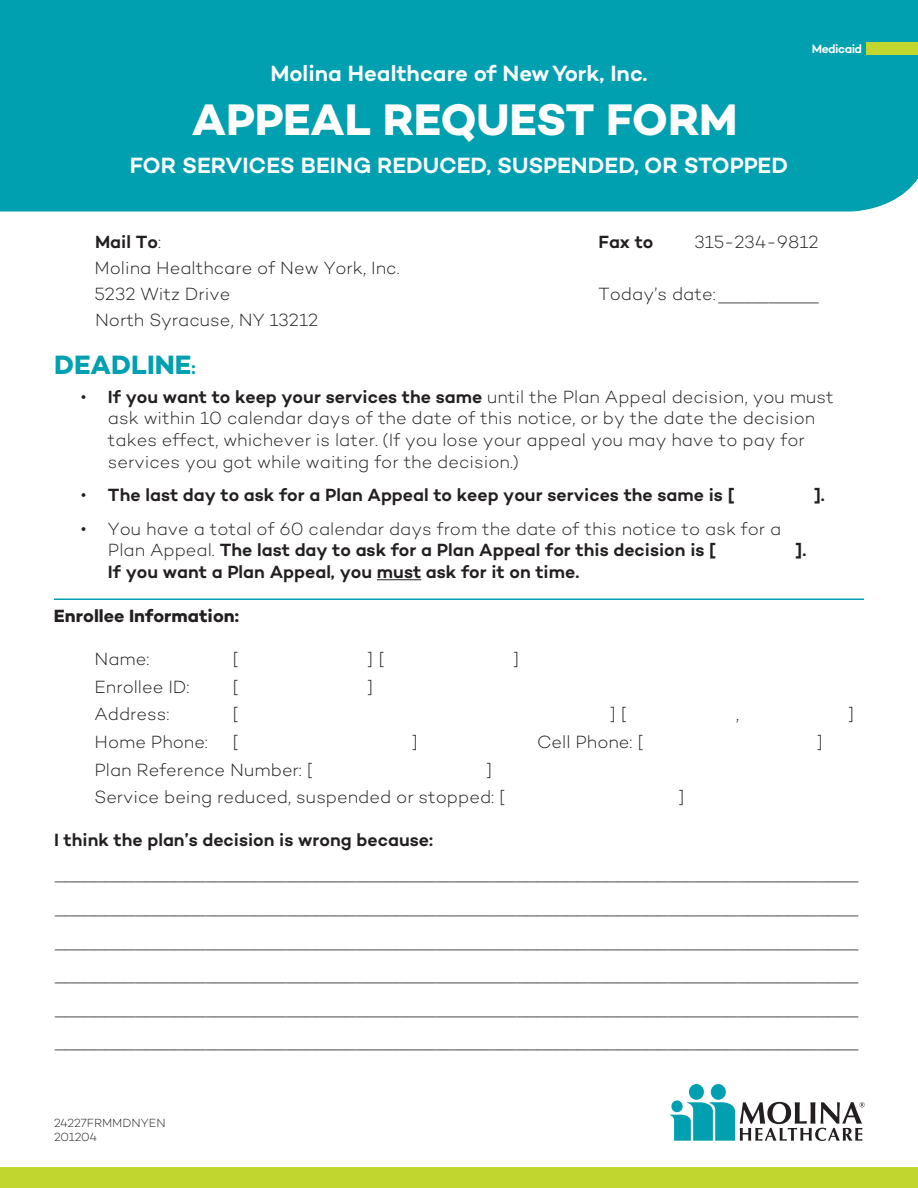
<style>
.page{position:relative;width:918px;height:1188px;background:#fff}
.page>*{position:absolute;margin:0;border:0;box-sizing:border-box;transform-origin:0 0}
.t1{font:700 45px "Campton";letter-spacing:-.01em;color:#fff}
.t2{font:700 27px "Campton";color:#00a0b0}
.t3{font:600 22.5px "Campton";color:#fff}
.t4{font:300 18px/33.6px "Campton";color:#231f20}
.t5{font:600 18px "Campton";color:#231f20}
.t6{font:700 18px "Campton";color:#231f20}
.t7{font:600 12.3px "Campton";letter-spacing:-.04em;color:#fff}
.t8{font:300 12px/14.4px "Campton";color:#231f20}
.s1{font-weight:300}
.s2{font-size:18px}
.s3{font-weight:600}
</style>
<div class="page">
<hr style="left:377px;top:579px;width:44px;height:1px;background:#231f20">
<div style="left:0;top:0;width:918px;height:212px;background:#00a0b0"></div>
<div style="left:867px;top:42px;width:51px;height:13px;background:#c1d72f"></div>
<hr style="left:54px;top:598px;width:810px;height:2px;background:#00a0b0">
<div style="left:711px;top:1084px;width:15px;height:16px;background:#00a0b0;border-radius:50%"></div>
<div style="left:689px;top:1084px;width:15px;height:16px;background:#00a0b0;border-radius:50%"></div>
<svg style="left:669px;top:1102px;width:196px;height:39px"></svg>
<div style="left:671px;top:1100px;width:12px;height:12px;background:#00a0b0;border-radius:50%"></div>
<div style="left:0;top:1167px;width:918px;height:21px;background:#c1d72f"></div>
<p class="t3" style="left:270px;top:59px;width:379px">Molina Healthcare of New York, Inc.</p>
<h1 class="t1" style="left:192px;top:91px;width:547px">APPEAL REQUEST FORM</h1>
<h2 class="t3" style="left:130px;top:151px;width:660px">FOR SERVICES BEING REDUCED, SUSPENDED, OR STOPPED</h2>
<p class="t7" style="left:812px;top:41px;width:52px">Medicaid</p>
<h3 class="t5" style="left:95px;top:230px;width:67px">Mail To<span class="s1">:</span></h3>
<h3 class="t5" style="left:599px;top:230px;width:56px">Fax to</h3>
<p class="t4" style="left:694px;top:224px;width:126px">315-234-9812</p>
<p class="t4" style="left:95px;top:254px;width:307px;line-height:26.1px">Molina Healthcare of New York, Inc.<br>5232 Witz Drive<br>North Syracuse, NY 13212</p>
<p class="t4" style="left:599px;top:277px;width:223px">Today’s date:__________</p>
<h2 class="t2" style="left:54px;top:347px;width:143px">DEADLINE<span class="s2">:</span></h2>
<p class="t4" style="left:108px;top:386px;width:727px;line-height:21.6px;text-indent:-27px">• <span class="s3">If you want to keep your services the same</span> until the Plan Appeal decision, you must ask within 10 calendar days of the date of this notice, or by the date the decision takes effect, whichever is later. (If you lose your appeal you may have to pay for services you got while waiting for the decision.)</p>
<p class="t5" style="left:81px;top:484px;width:655px"><span class="s1">•</span> The last day to ask for a Plan Appeal to keep your services the same is [</p>
<p class="t5" style="left:814px;top:484px;width:12px">].</p>
<p class="t4" style="left:108px;top:518px;width:675px;line-height:21.6px;text-indent:-27px">• You have a total of 60 calendar days from the date of this notice to ask for a<br>Plan Appeal. <span class="s3">The last day to ask for a Plan Appeal for this decision is [</span></p>
<p class="t5" style="left:796px;top:539px;width:12px">].</p>
<p class="t5" style="left:108px;top:560px;width:473px">If you want a Plan Appeal, you must ask for it on time.</p>
<p class="t6" style="left:54px;top:604px;width:186px">Enrollee Information:</p>
<p class="t4" style="left:94px;top:642px;width:56px">Name:</p>
<p class="t4" style="left:233px;top:642px;width:8px">[</p>
<p class="t4" style="left:367px;top:642px;width:19px">] [</p>
<p class="t4" style="left:513px;top:642px;width:8px">]</p>
<p class="t4" style="left:94px;top:670px;width:97px">Enrollee ID:</p>
<p class="t4" style="left:233px;top:670px;width:8px">[</p>
<p class="t4" style="left:367px;top:670px;width:8px">]</p>
<p class="t4" style="left:94px;top:697px;width:76px">Address:</p>
<p class="t4" style="left:233px;top:697px;width:8px">[</p>
<p class="t4" style="left:610px;top:697px;width:19px">] [</p>
<p class="t4" style="left:736px;top:697px;width:5px">,</p>
<p class="t4" style="left:848px;top:697px;width:8px">]</p>
<p class="t4" style="left:94px;top:725px;width:115px">Home Phone:</p>
<p class="t4" style="left:233px;top:725px;width:8px">[</p>
<p class="t4" style="left:412px;top:725px;width:8px">]</p>
<p class="t4" style="left:537px;top:725px;width:108px">Cell Phone: [</p>
<p class="t4" style="left:817px;top:725px;width:8px">]</p>
<p class="t4" style="left:95px;top:752px;width:220px">Plan Reference Number: [</p>
<p class="t4" style="left:95px;top:755px;width:412px;line-height:27.6px;text-indent:392px">]<br>Service being reduced, suspended or stopped: [</p>
<p class="t4" style="left:678px;top:780px;width:8px">]</p>
<p class="t5" style="left:54px;top:828px;width:381px">I think the plan’s decision is wrong because:</p>
<p class="t4" style="left:54px;top:856px;width:807px;text-align:justify">________________________________________________________________________________ ________________________________________________________________________________ ________________________________________________________________________________ ________________________________________________________________________________ ________________________________________________________________________________ ________________________________________________________________________________</p>
<p class="t8" style="left:54px;top:1115px;width:113px">24227FRMMDNYEN<br>201204</p>
</div>
